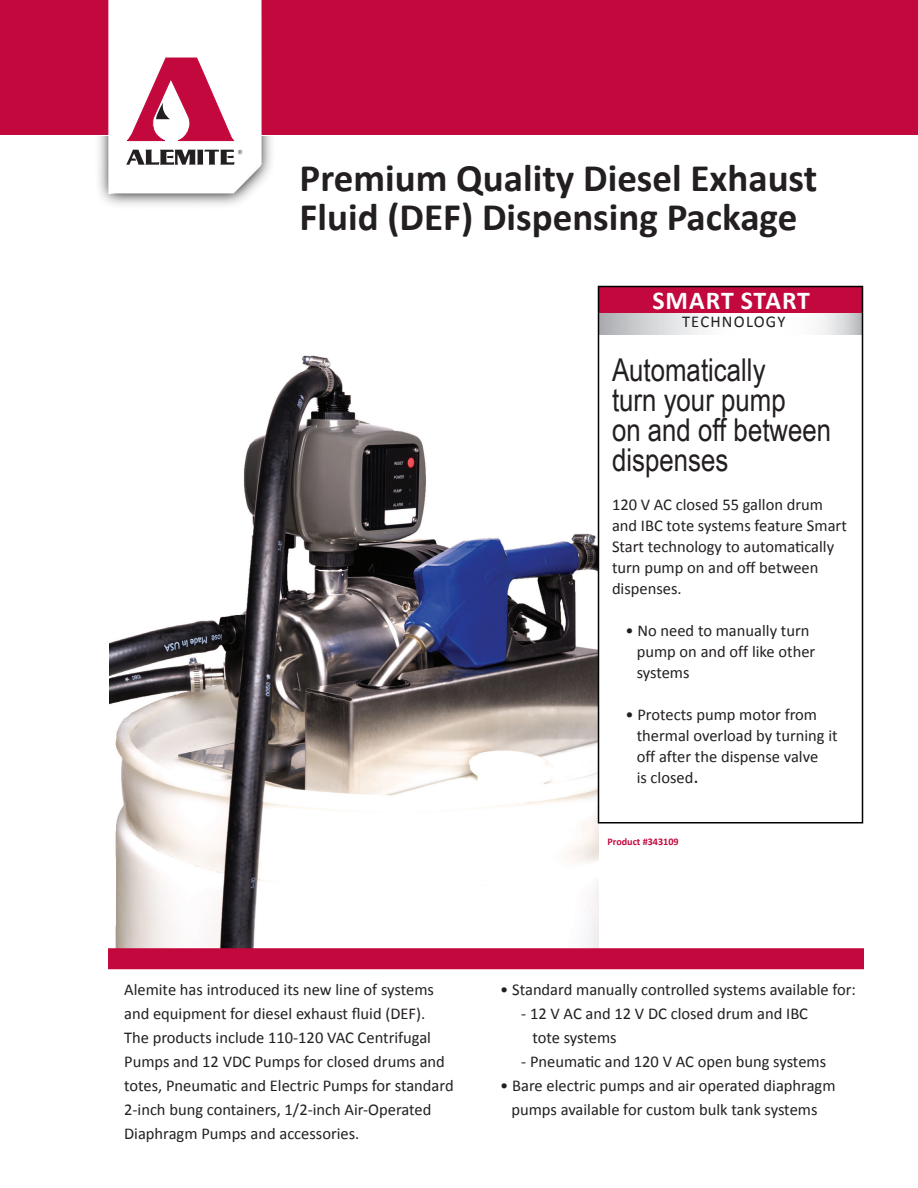
<style>
.page{position:relative;width:918px;height:1188px;background:#fff}
.page>*{position:absolute;margin:0;border:0;box-sizing:border-box;transform-origin:0 0}
.t1{font:700 39px "Calibri";color:#231f20}
.t2{font:31.5px/30px "Arial Narrow";color:#231f20}
.t3{font:700 25.8px "Calibri";letter-spacing:.035em;color:#fff}
.t4{font:16.5px/21px "Calibri";color:#231f20}
.t5{font:16.5px "Calibri";letter-spacing:.075em;color:#231f20}
.t6{font:700 10.2px "Calibri";color:#c2083d}
.s1{font-size:21px}
</style>
<div class="page">
<svg style="left:98px;top:137px;width:174px;height:68px"></svg>
<div style="left:0;top:1px;width:918px;height:134px;background:#c2083d"></div>
<svg style="left:108px;top:0;width:154px;height:194px"></svg>
<img style="left:109px;top:330px;width:489px;height:618px">
<div style="left:108px;top:948px;width:756px;height:21px;background:#c2083d"></div>
<svg style="left:601px;top:314px;width:259px;height:20px"></svg>
<div style="left:598px;top:286px;width:264px;height:28px;background:#c2083d"></div>
<div style="left:598px;top:286px;width:265px;height:538px;border:2px solid #000"></div>
<p class="t1" style="left:300px;top:154px;width:519px">Premium Quality Diesel Exhaust</p>
<p class="t1" style="left:300px;top:193px;width:499px">Fluid (DEF) Dispensing Package</p>
<p class="t3" style="left:652px;top:285px;width:159px">SMART START</p>
<p class="t5" style="left:682px;top:312px;width:105px">TECHNOLOGY</p>
<p class="t2" style="left:612px;top:354px;width:155px">Automatically</p>
<p class="t2" style="left:612px;top:384px;width:175px">turn your pump</p>
<p class="t2" style="left:612px;top:414px;width:221px">on and off between dispenses</p>
<p class="t4" style="left:612px;top:494px;width:236px">120 V AC closed 55 gallon drum and IBC tote systems feature Smart<br>Start technology to automatically turn pump on and off between dispenses.</p>
<p class="t4" style="left:637px;top:620px;width:180px;text-indent:-11px">• No need to manually turn pump on and off like other systems</p>
<p class="t4" style="left:637px;top:704px;width:203px;text-indent:-11px">• Protects pump motor from thermal overload by turning it off after the dispense valve<br>is closed<span class="s1">.</span></p>
<p class="t6" style="left:608px;top:835px;width:73px">Product #343109</p>
<p class="t4" style="left:124px;top:977px;width:331px;line-height:24px">Alemite has introduced its new line of systems and equipment for diesel exhaust fluid (DEF).<br>The products include 110-120 VAC Centrifugal Pumps and 12 VDC Pumps for closed drums and totes, Pneumatic and Electric Pumps for standard 2-inch bung containers, 1/2-inch Air-Operated Diaphragm Pumps and accessories.</p>
<p class="t4" style="left:500px;top:978px;width:357px">• Standard manually controlled systems available for:</p>
<p class="t4" style="left:532px;top:1001px;width:277px;line-height:24px;text-indent:-11px">- 12 V AC and 12 V DC closed drum and IBC tote systems</p>
<p class="t4" style="left:521px;top:1050px;width:306px">- Pneumatic and 120 V AC open bung systems</p>
<p class="t4" style="left:500px;top:1073px;width:337px;line-height:24px;text-align:center">• Bare electric pumps and air operated diaphragm pumps available for custom bulk tank systems</p>
</div>
